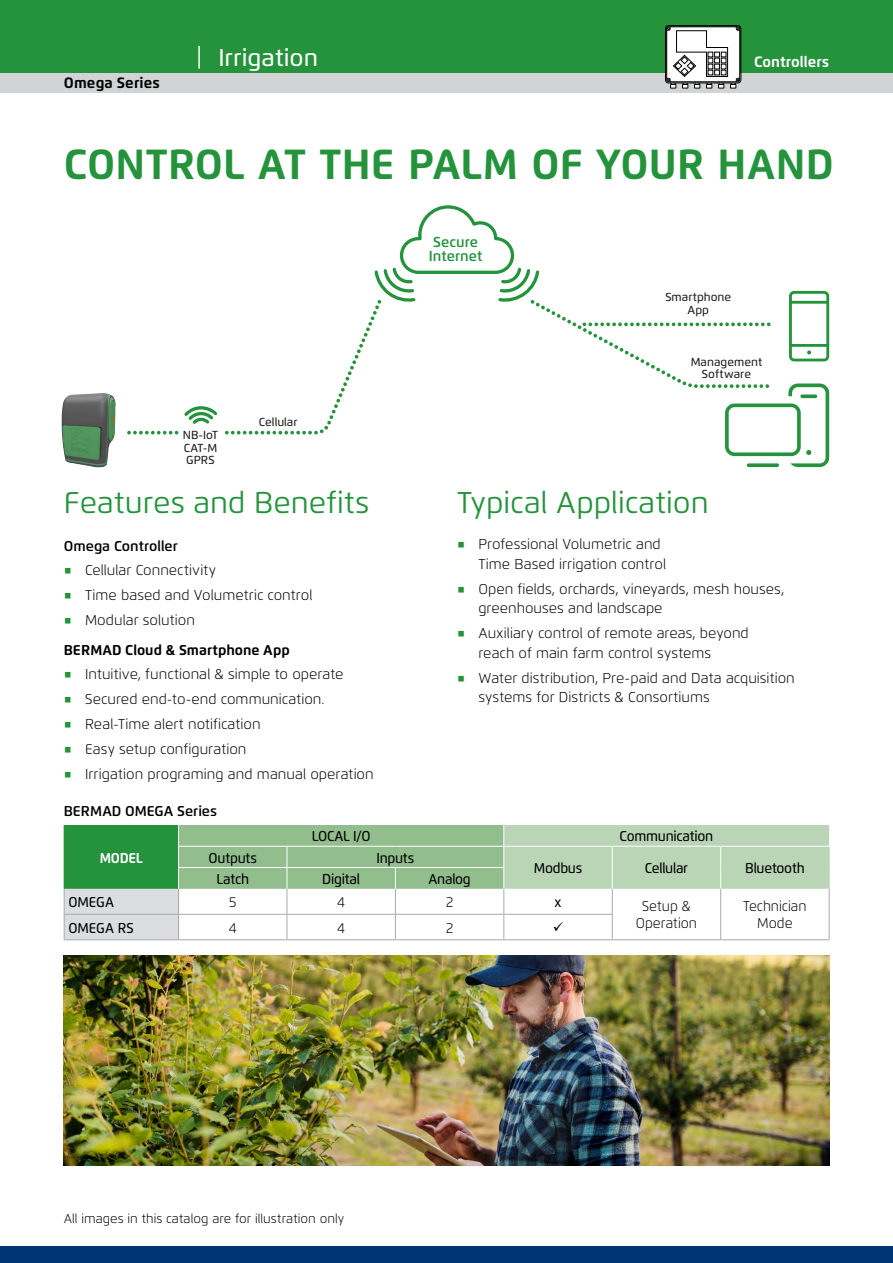
<style>
.page{position:relative;width:893px;height:1263px;background:#fff}
.page>*{position:absolute;margin:0;border:0;box-sizing:border-box;transform-origin:0 0}
.product_title{font:700 42px "Flexo";letter-spacing:.005em;color:#24933c}
._2_Green_Header{font:30px "Flexo";letter-spacing:.005em;color:#24933c}
.t1{font:500 24px "Flexo";color:#fff}
.t2{font:700 15px "Flexo";color:#fff}
.t3{font:700 15px "Flexo";letter-spacing:.01em;color:#000}
.t4{font:600 14.4px/14.4px "Flexo";color:#24933c;text-align:center}
.Table_Text_Raz{font:300 14.25px/19.5px "Flexo";color:#000}
.table_header_black{font:500 14.25px "Flexo";letter-spacing:-.02em;color:#000;scale:.95 1}
.Table_Text_Raz-2{font:300 14.25px/17.1px "Flexo";color:#000;text-align:center;scale:.95 1}
._3_Blacke_Header{font:600 14.25px "Flexo";color:#000}
._3_Blacke_Header-2{font:700 14.25px "Flexo";color:#000}
.table_text_raz_mediu{font:500 14.25px "Flexo";color:#000;scale:.95 1}
.table_header_white{font:700 14.25px "Flexo";letter-spacing:-.02em;color:#fff;scale:.95 1}
.Table_Text_Raz-3{font:500 14.25px "Flexo";color:#000;scale:.95 1}
._3_text_bullet_blue{font:300 12.75px "Flexo";color:#000}
.t5{font:500 11.55px/12.3px "Flexo";color:#1d1d1b;text-align:center}
.s1{font-family:"Win Soft Pro";font-weight:500;font-size:21.3px;color:#24933c}
</style>
<div class="page">
<div style="left:0;top:1247px;width:893px;height:16px;background:#003573"></div>
<div style="left:0;top:0;width:893px;height:74px;background:#24933c"></div>
<div style="left:0;top:74px;width:893px;height:19px;background:#d1d3d4"></div>
<hr style="left:198px;top:46px;width:2px;height:23px;background:#fff">
<svg style="left:665px;top:25px;width:76px;height:63px;background:#bdbebd"></svg>
<img style="left:64px;top:956px;width:765px;height:209px">
<img style="left:61px;top:393px;width:55px;height:74px">
<svg style="left:127px;top:205px;width:702px;height:262px"></svg>
<svg style="left:64px;top:825px;width:766px;height:115px"></svg>
<p class="t3" style="left:64px;top:73px;width:97px">Omega Series</p>
<h3 class="t1" style="left:218px;top:43px;width:101px">Irrigation</h3>
<p class="t2" style="left:754px;top:53px;width:77px">Controllers</p>
<p class="product_title" style="left:64px;top:139px;width:771px">CONTROL AT THE PALM OF YOUR HAND</p>
<p class="t5" style="left:183px;top:429px;width:37px;text-align:justify">NB-IoT CAT-M GPRS</p>
<p class="t5" style="left:259px;top:415px;width:40px">Cellular</p>
<p class="_2_Green_Header" style="left:64px;top:484px;width:307px">Features and Benefits</p>
<p class="_3_Blacke_Header" style="left:64px;top:537px;width:116px">Omega Controller</p>
<p class="Table_Text_Raz" style="left:64px;top:560px;width:154px"><span class="s1">ֺ</span> Cellular Connectivity</p>
<p class="Table_Text_Raz" style="left:64px;top:585px;width:250px"><span class="s1">ֺ</span> Time based and Volumetric control</p>
<p class="Table_Text_Raz" style="left:64px;top:610px;width:133px"><span class="s1">ֺ</span> Modular solution</p>
<p class="_3_Blacke_Header-2" style="left:64px;top:642px;width:227px">BERMAD Cloud &amp; Smartphone App</p>
<p class="Table_Text_Raz" style="left:64px;top:664px;width:281px"><span class="s1">ֺ</span> Intuitive, functional &amp; simple to operate</p>
<p class="Table_Text_Raz" style="left:64px;top:689px;width:262px"><span class="s1">ֺ</span> Secured end-to-end communication.</p>
<p class="Table_Text_Raz" style="left:64px;top:715px;width:198px"><span class="s1">ֺ</span> Real-Time alert notification</p>
<p class="Table_Text_Raz" style="left:64px;top:740px;width:184px"><span class="s1">ֺ</span> Easy setup configuration</p>
<p class="Table_Text_Raz" style="left:64px;top:765px;width:311px"><span class="s1">ֺ</span> Irrigation programing and manual operation</p>
<p class="_3_Blacke_Header" style="left:64px;top:802px;width:155px">BERMAD OMEGA Series</p>
<p class="t4" style="left:429px;top:234px;width:55px">Secure<br>Internet</p>
<p class="t5" style="left:665px;top:291px;width:67px">Smartphone<br>App</p>
<p class="t5" style="left:691px;top:355px;width:73px">Management<br>Software</p>
<p class="_2_Green_Header" style="left:457px;top:484px;width:253px">Typical Application</p>
<p class="Table_Text_Raz" style="left:478px;top:535px;width:189px;text-indent:-21px"><span class="s1">ֺ</span> Professional Volumetric and<br>Time Based irrigation control</p>
<p class="Table_Text_Raz" style="left:478px;top:579px;width:307px;text-indent:-21px"><span class="s1">ֺ</span> Open fields, orchards, vineyards, mesh houses, greenhouses and landscape</p>
<p class="Table_Text_Raz" style="left:478px;top:624px;width:272px;text-indent:-21px"><span class="s1">ֺ</span> Auxiliary control of remote areas, beyond reach of main farm control systems</p>
<p class="Table_Text_Raz" style="left:478px;top:668px;width:318px;text-indent:-21px"><span class="s1">ֺ</span> Water distribution, Pre-paid and Data acquisition systems for Districts &amp; Consortiums</p>
<p class="table_header_white" style="left:100px;top:849px;width:47px">MODEL</p>
<p class="table_header_black" style="left:312px;top:827px;width:63px">LOCAL I/O</p>
<p class="table_header_black" style="left:620px;top:827px;width:100px">Communication</p>
<p class="table_header_black" style="left:209px;top:849px;width:52px">Outputs</p>
<p class="table_header_black" style="left:376px;top:849px;width:41px">Inputs</p>
<p class="table_header_black" style="left:217px;top:870px;width:36px">Latch</p>
<p class="table_header_black" style="left:322px;top:870px;width:41px">Digital</p>
<p class="table_header_black" style="left:428px;top:870px;width:46px">Analog</p>
<p class="table_header_black" style="left:534px;top:860px;width:52px">Modbus</p>
<p class="table_header_black" style="left:645px;top:860px;width:47px">Cellular</p>
<p class="table_header_black" style="left:745px;top:860px;width:64px">Bluetooth</p>
<p class="table_text_raz_mediu" style="left:68px;top:893px;width:50px">OMEGA</p>
<p class="Table_Text_Raz-2" style="left:229px;top:894px;width:9px">5</p>
<p class="Table_Text_Raz-2" style="left:337px;top:894px;width:10px">4</p>
<p class="Table_Text_Raz-2" style="left:446px;top:894px;width:9px">2</p>
<p class="Table_Text_Raz-3" style="left:554px;top:893px;width:9px">x</p>
<p class="Table_Text_Raz-2" style="left:636px;top:898px;width:66px">Setup &amp;<br>Operation</p>
<p class="Table_Text_Raz-2" style="left:743px;top:898px;width:68px">Technician</p>
<p class="table_text_raz_mediu" style="left:68px;top:919px;width:70px">OMEGA RS</p>
<p class="Table_Text_Raz-2" style="left:757px;top:915px;width:39px">Mode</p>
<p class="Table_Text_Raz-2" style="left:229px;top:919px;width:10px">4</p>
<p class="Table_Text_Raz-2" style="left:337px;top:919px;width:10px">4</p>
<p class="Table_Text_Raz-2" style="left:446px;top:919px;width:9px">2</p>
<p class="_3_text_bullet_blue" style="left:64px;top:1210px;width:282px">All images in this catalog are for illustration only</p>
</div>
